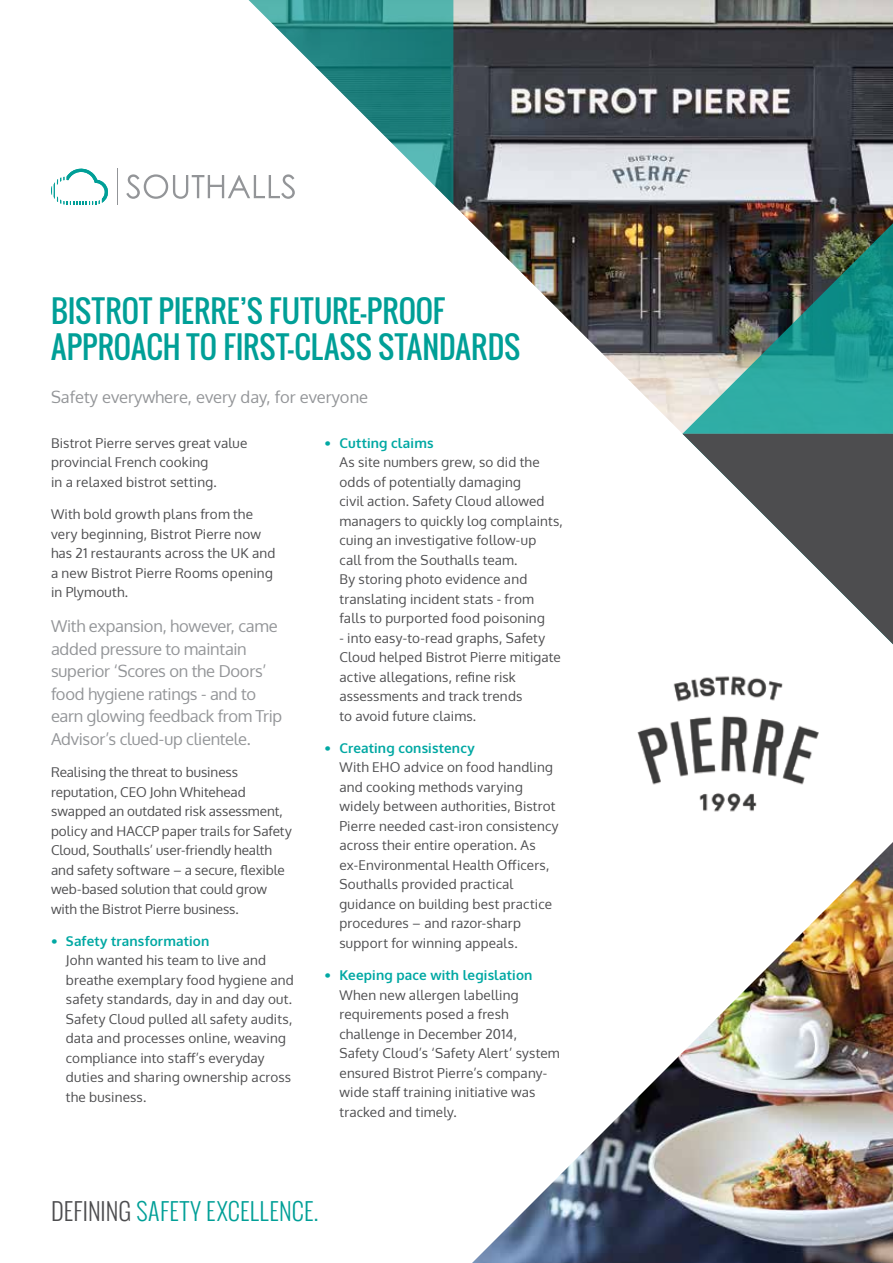
<style>
.page{position:relative;width:893px;height:1263px;background:#fff}
.page>*{position:absolute;margin:0;border:0;box-sizing:border-box;transform-origin:0 0}
.t1{font:30px/36px "Oswald";letter-spacing:.005em;color:#009f97}
.t2{font:300 24px "Oswald";letter-spacing:.015em;color:#009f97}
.t3{font:16.5px/22.5px "Oxygen";letter-spacing:-.015em;color:#939598}
.t4{font:13.5px/19.5px "Oxygen";letter-spacing:.01em;color:#4d4d4f}
.t5{font:700 13.5px "Oxygen";letter-spacing:.01em;color:#00a8a3}
.s1{color:#4d4d4f}
</style>
<div class="page">
<svg style="left:51px;top:168px;width:57px;height:36px"></svg>
<hr style="left:118px;top:168px;width:1px;height:37px;background:#939598">
<img style="left:453px;top:0;width:440px;height:433px">
<svg style="left:126px;top:0;width:327px;height:205px"></svg>
<img style="left:682px;top:210px;width:211px;height:224px">
<svg style="left:682px;top:434px;width:211px;height:210px"></svg>
<img style="left:472px;top:842px;width:421px;height:421px">
<img style="left:637px;top:676px;width:182px;height:136px">
<h1 class="t1" style="left:51px;top:293px;width:471px">BISTROT PIERRE’S FUTURE-PROOF<br>APPROACH TO FIRST-CLASS STANDARDS</h1>
<p class="t3" style="left:51px;top:386px;width:319px">Safety everywhere, every day, for everyone</p>
<p class="t4" style="left:51px;top:433px;width:198px">Bistrot Pierre serves great value provincial French cooking<br>in a relaxed bistrot setting.</p>
<p class="t4" style="left:51px;top:504px;width:226px">With bold growth plans from the very beginning, Bistrot Pierre now has 21 restaurants across the UK and a new Bistrot Pierre Rooms opening in Plymouth.</p>
<p class="t3" style="left:51px;top:615px;width:233px">With expansion, however, came added pressure to maintain superior ‘Scores on the Doors’ food hygiene ratings - and to earn glowing feedback from Trip<br>Advisor’s clued-up clientele.</p>
<p class="t4" style="left:51px;top:763px;width:242px">Realising the threat to business reputation, CEO John Whitehead swapped an outdated risk assessment, policy and HACCP paper trails for Safety Cloud, Southalls’ user-friendly health and safety software – a secure, flexible web-based solution that could grow with the Bistrot Pierre business.</p>
<p class="t5" style="left:51px;top:932px;width:160px">• Safety transformation</p>
<p class="t4" style="left:66px;top:951px;width:230px">John wanted his team to live and breathe exemplary food hygiene and safety standards, day in and day out.<br>Safety Cloud pulled all safety audits, data and processes online, weaving compliance into staff’s everyday duties and sharing ownership across the business.</p>
<p class="t5" style="left:325px;top:434px;width:111px">• Cutting claims</p>
<p class="t4" style="left:339px;top:453px;width:225px">As site numbers grew, so did the odds of potentially damaging<br>civil action. Safety Cloud allowed managers to quickly log complaints, cuing an investigative follow-up<br>call from the Southalls team.<br>By storing photo evidence and translating incident stats - from falls to purported food poisoning</p>
<p class="t4" style="left:339px;top:628px;width:223px">- into easy-to-read graphs, Safety<br>Cloud helped Bistrot Pierre mitigate active allegations, refine risk assessments and track trends<br>to avoid future claims.</p>
<p class="t5" style="left:325px;top:740px;width:152px">• Creating consistency</p>
<p class="t4" style="left:339px;top:758px;width:221px">With EHO advice on food handling and cooking methods varying widely between authorities, Bistrot Pierre needed cast-iron consistency across their entire operation. As ex-Environmental Health Officers, Southalls provided practical guidance on building best practice procedures – and razor-sharp support for winning appeals.</p>
<p class="t5" style="left:325px;top:967px;width:209px">• Keeping pace with legislation</p>
<p class="t4" style="left:339px;top:985px;width:222px">When new allergen labelling requirements posed a fresh challenge in December 2014,<br>Safety Cloud’s ‘Safety Alert’ system ensured Bistrot Pierre’s company&shy;wide staff training initiative was tracked and timely.</p>
<h2 class="t2" style="left:51px;top:1193px;width:269px"><span class="s1">DEFINING</span> SAFETY EXCELLENCE.</h2>
</div>
